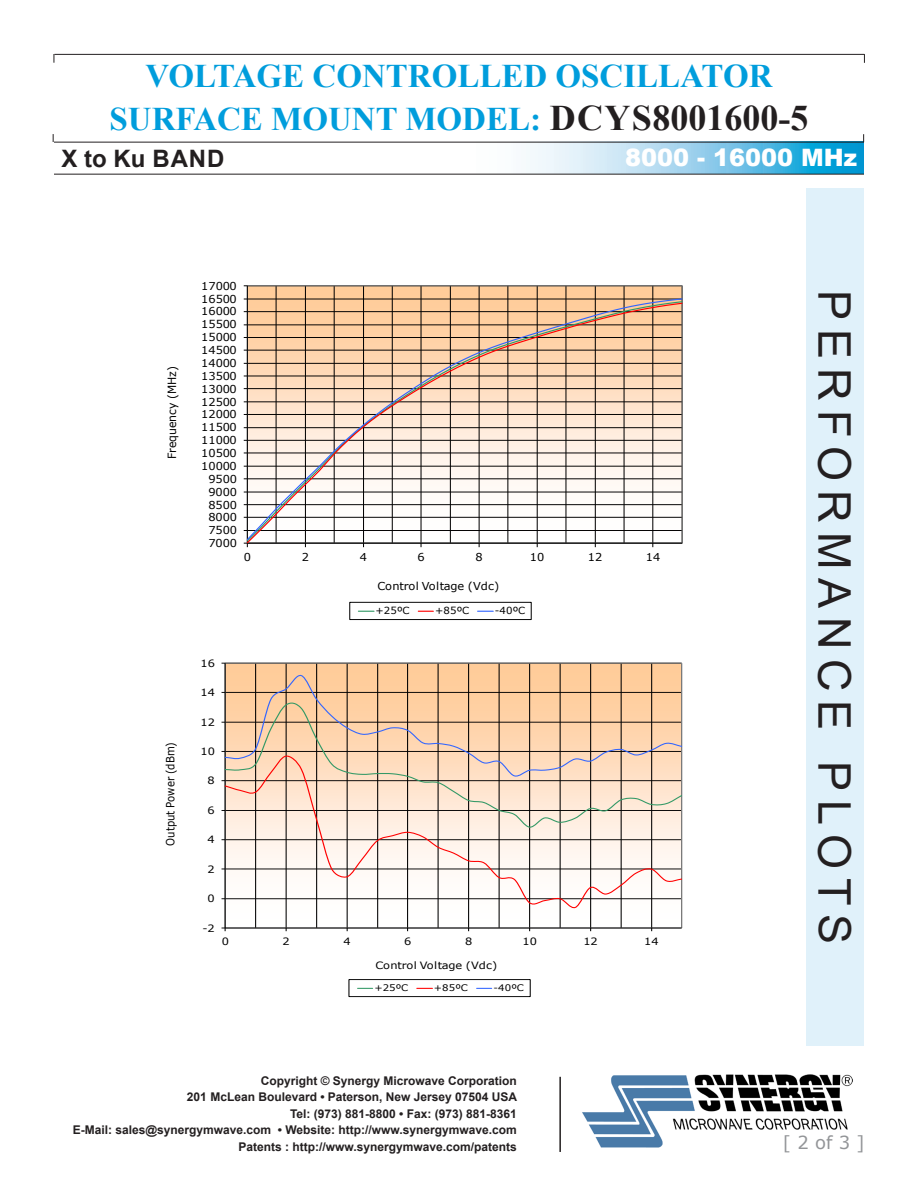
<style>
.page{position:relative;width:918px;height:1188px;background:#fff}
.page>*{position:absolute;margin:0;border:0;box-sizing:border-box;transform-origin:0 0}
.t1{font:45px "Arial";letter-spacing:.2em;color:#231f20}
.t2{font:700 33px/43.2px "Times New Roman";color:#009ddc;text-align:center}
.t3{font:900 24px "Arial";color:#fff}
.t4{font:700 24px "Arial";letter-spacing:.035em;color:#231f20}
.t5{font:18px "Verdana";color:#939598}
.t6{font:700 12px/16.5px "Arial";color:#231f20;text-align:right}
.t7{font:11.4px "Verdana";color:#000;scale:.89 1}
.t8{font:11.4px "Verdana";color:#000;scale:.96 1}
.t9{font:10.95px "Verdana";letter-spacing:-.005em;color:#000;scale:1.04 1}
.t10{font:10.05px "Verdana";letter-spacing:-.005em;color:#000;scale:1.12 1}
.t11{font:9.75px "Verdana";letter-spacing:.01em;color:#000;scale:1.04 1}
.t12{font:9px "Verdana";letter-spacing:.01em;color:#000;scale:1.12 1}
.s1{font-size:36px;color:#231f20}
</style>
<div class="page">
<svg style="left:458px;top:143px;width:406px;height:31px"></svg>
<hr style="left:54px;top:174px;width:810px;height:1px;background:#231f20">
<hr style="left:54px;top:54px;width:810px;height:1px;background:#231f20">
<hr style="left:54px;top:142px;width:810px;height:1px;background:#231f20">
<img style="left:582px;top:1074px;width:271px;height:73px">
<hr style="left:559px;top:1077px;width:2px;height:75px;background:#231f20">
<div style="left:806px;top:188px;width:58px;height:858px;background:#e0f1fa"></div>
<div style="left:248px;top:286px;width:434px;height:257px;background:linear-gradient(to right,#fc9,#fac897)"></div>
<hr style="left:276px;top:286px;width:1px;height:257px;background:#000">
<hr style="left:334px;top:286px;width:1px;height:257px;background:#000">
<hr style="left:392px;top:286px;width:1px;height:257px;background:#000">
<hr style="left:450px;top:286px;width:1px;height:257px;background:#000">
<hr style="left:508px;top:286px;width:1px;height:257px;background:#000">
<hr style="left:566px;top:286px;width:1px;height:257px;background:#000">
<hr style="left:624px;top:286px;width:1px;height:257px;background:#000">
<hr style="left:682px;top:286px;width:1px;height:257px;background:#000">
<hr style="left:305px;top:286px;width:1px;height:257px;background:#000">
<hr style="left:363px;top:286px;width:1px;height:257px;background:#000">
<hr style="left:421px;top:286px;width:1px;height:257px;background:#000">
<hr style="left:479px;top:286px;width:1px;height:257px;background:#000">
<hr style="left:537px;top:286px;width:1px;height:257px;background:#000">
<hr style="left:595px;top:286px;width:1px;height:257px;background:#000">
<hr style="left:653px;top:286px;width:1px;height:257px;background:#000">
<hr style="left:247px;top:286px;width:1px;height:257px;background:#000">
<hr style="left:247px;top:543px;width:435px;height:1px;background:#000">
<svg style="left:247px;top:298px;width:435px;height:243px"></svg>
<div style="left:349px;top:602px;width:183px;height:18px;border:1px solid #000"></div>
<svg style="left:358px;top:611px;width:16px;height:1px"></svg>
<svg style="left:418px;top:611px;width:15px;height:1px"></svg>
<svg style="left:478px;top:611px;width:15px;height:1px"></svg>
<svg style="left:227px;top:665px;width:453px;height:261px"></svg>
<hr style="left:255px;top:663px;width:1px;height:265px;background:#000">
<hr style="left:316px;top:663px;width:1px;height:265px;background:#000">
<hr style="left:377px;top:663px;width:1px;height:265px;background:#000">
<hr style="left:438px;top:663px;width:1px;height:265px;background:#000">
<hr style="left:499px;top:663px;width:1px;height:265px;background:#000">
<hr style="left:560px;top:663px;width:1px;height:265px;background:#000">
<hr style="left:621px;top:663px;width:1px;height:265px;background:#000">
<hr style="left:286px;top:663px;width:1px;height:265px;background:#000">
<hr style="left:347px;top:663px;width:1px;height:265px;background:#000">
<hr style="left:407px;top:663px;width:1px;height:265px;background:#000">
<hr style="left:468px;top:663px;width:1px;height:265px;background:#000">
<hr style="left:529px;top:663px;width:1px;height:265px;background:#000">
<hr style="left:590px;top:663px;width:1px;height:265px;background:#000">
<hr style="left:651px;top:663px;width:1px;height:265px;background:#000">
<hr style="left:225px;top:663px;width:1px;height:265px;background:#000">
<hr style="left:225px;top:928px;width:457px;height:1px;background:#000">
<svg style="left:225px;top:779px;width:457px;height:130px"></svg>
<svg style="left:225px;top:674px;width:457px;height:105px;background:#ebc5a2"></svg>
<div style="left:349px;top:979px;width:182px;height:18px;border:1px solid #000"></div>
<svg style="left:358px;top:988px;width:15px;height:1px"></svg>
<svg style="left:417px;top:988px;width:15px;height:1px"></svg>
<svg style="left:477px;top:988px;width:15px;height:1px"></svg>
<h2 class="t2" style="left:110px;top:54px;width:700px">VOLTAGE CONTROLLED OSCILLATOR<br>SURFACE MOUNT MODEL: <span class="s1">DCYS8001600-5</span></h2>
<h3 class="t4" style="left:62px;top:141px;width:164px">X to Ku BAND</h3>
<h3 class="t3" style="left:625px;top:140px;width:234px">8000 - 16000 MHz</h3>
<p class="t9" style="left:201px;top:278px;width:36px">17000</p>
<p class="t9" style="left:201px;top:291px;width:36px">16500</p>
<p class="t9" style="left:201px;top:304px;width:36px">16000</p>
<p class="t9" style="left:201px;top:317px;width:36px">15500</p>
<p class="t9" style="left:201px;top:330px;width:36px">15000</p>
<p class="t8" style="left:164px;top:459px;width:98px;rotate:-90deg">Frequency (MHz)</p>
<p class="t7" style="left:163px;top:846px;width:118px;rotate:-90deg">Output Power (dBm)</p>
<p class="t9" style="left:201px;top:343px;width:36px">14500</p>
<p class="t9" style="left:201px;top:355px;width:36px">14000</p>
<p class="t9" style="left:201px;top:368px;width:36px">13500</p>
<p class="t9" style="left:201px;top:381px;width:36px">13000</p>
<p class="t9" style="left:201px;top:394px;width:36px">12500</p>
<p class="t9" style="left:201px;top:407px;width:36px">12000</p>
<p class="t9" style="left:201px;top:420px;width:36px">11500</p>
<p class="t9" style="left:201px;top:433px;width:36px">11000</p>
<p class="t9" style="left:201px;top:446px;width:36px">10500</p>
<p class="t9" style="left:201px;top:458px;width:36px">10000</p>
<p class="t9" style="left:208px;top:471px;width:29px">9500</p>
<p class="t9" style="left:208px;top:484px;width:29px">9000</p>
<p class="t9" style="left:208px;top:497px;width:29px">8500</p>
<p class="t9" style="left:208px;top:510px;width:29px">8000</p>
<p class="t9" style="left:208px;top:523px;width:29px">7500</p>
<p class="t9" style="left:208px;top:536px;width:29px">7000</p>
<p class="t9" style="left:244px;top:550px;width:8px">0</p>
<p class="t9" style="left:302px;top:550px;width:8px">2</p>
<p class="t9" style="left:360px;top:550px;width:8px">4</p>
<p class="t9" style="left:418px;top:550px;width:8px">6</p>
<p class="t9" style="left:476px;top:550px;width:8px">8</p>
<p class="t9" style="left:530px;top:550px;width:15px">10</p>
<p class="t9" style="left:588px;top:550px;width:15px">12</p>
<p class="t9" style="left:646px;top:550px;width:15px">14</p>
<p class="t9" style="left:377px;top:578px;width:119px">Control Voltage (Vdc)</p>
<p class="t11" style="left:376px;top:604px;width:34px">+25ºC</p>
<p class="t11" style="left:435px;top:604px;width:34px">+85ºC</p>
<p class="t11" style="left:495px;top:604px;width:31px">-40ºC</p>
<p class="t10" style="left:201px;top:656px;width:14px">16</p>
<p class="t10" style="left:201px;top:686px;width:14px">14</p>
<p class="t10" style="left:201px;top:715px;width:14px">12</p>
<p class="t10" style="left:201px;top:744px;width:14px">10</p>
<p class="t10" style="left:208px;top:774px;width:8px">8</p>
<p class="t10" style="left:208px;top:803px;width:8px">6</p>
<p class="t10" style="left:208px;top:833px;width:8px">4</p>
<p class="t10" style="left:208px;top:862px;width:8px">2</p>
<p class="t10" style="left:208px;top:892px;width:8px">0</p>
<p class="t10" style="left:203px;top:921px;width:12px">-2</p>
<p class="t10" style="left:222px;top:934px;width:8px">0</p>
<p class="t10" style="left:283px;top:934px;width:8px">2</p>
<p class="t10" style="left:343px;top:934px;width:8px">4</p>
<p class="t10" style="left:404px;top:934px;width:8px">6</p>
<p class="t10" style="left:465px;top:934px;width:8px">8</p>
<p class="t10" style="left:523px;top:934px;width:14px">10</p>
<p class="t10" style="left:583px;top:934px;width:14px">12</p>
<p class="t10" style="left:644px;top:934px;width:14px">14</p>
<p class="t10" style="left:375px;top:958px;width:110px">Control Voltage (Vdc)</p>
<p class="t12" style="left:374px;top:982px;width:32px">+25ºC</p>
<p class="t12" style="left:434px;top:982px;width:32px">+85ºC</p>
<p class="t12" style="left:494px;top:982px;width:29px">-40ºC</p>
<p class="t6" style="left:73px;top:1072px;width:446px">Copyright © Synergy Microwave Corporation<br>201 McLean Boulevard • Paterson, New Jersey 07504 USA<br>Tel: (973) 881-8800 • Fax: (973) 881-8361<br>E-Mail: sales@synergymwave.com • Website: http://www.synergymwave.com Patents : http://www.synergymwave.com/patents</p>
<h1 class="t1" style="left:865px;top:290px;width:656px;rotate:90deg">PERFORMANCE PLOTS</h1>
<h3 class="t5" style="left:783px;top:1131px;width:83px">[ 2 of 3 ]</h3>
</div>
